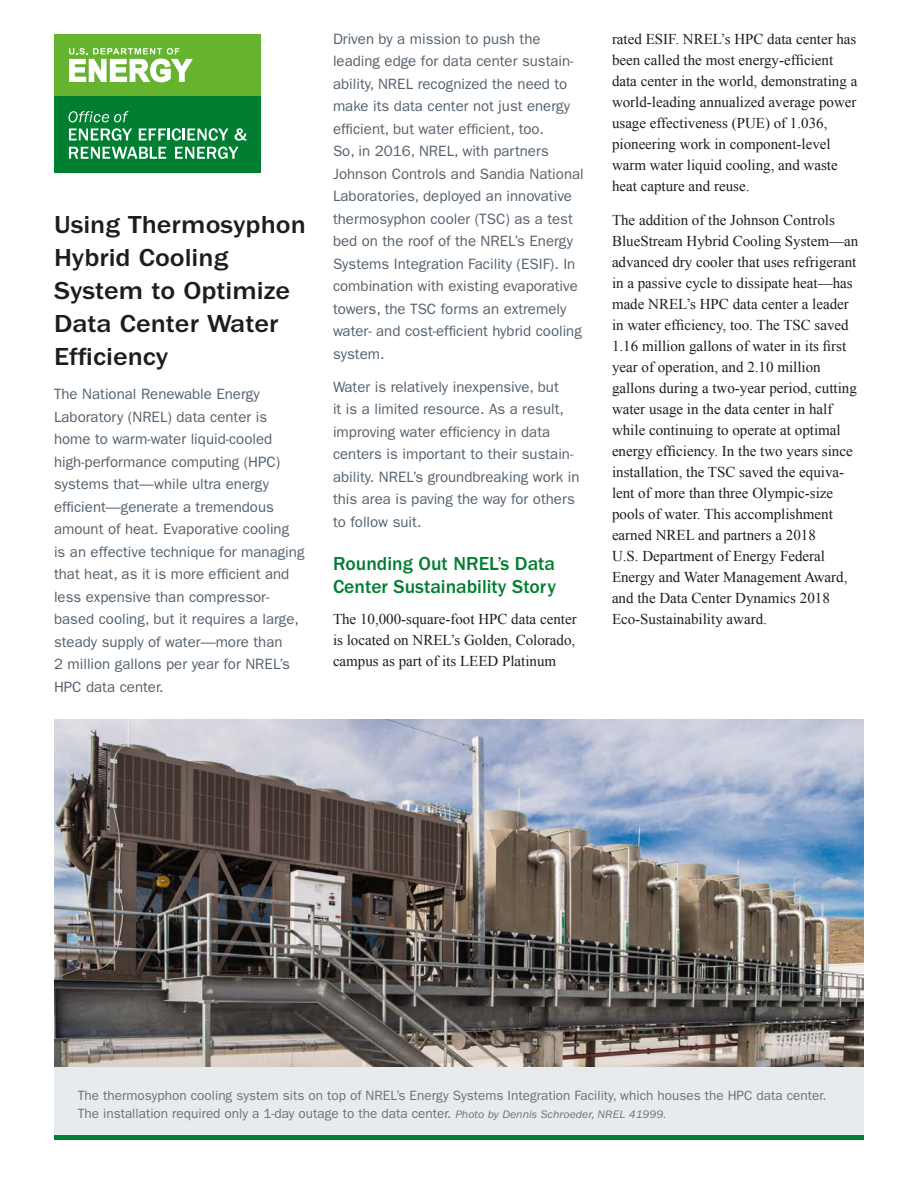
<style>
.page{position:relative;width:918px;height:1188px;background:#fff}
.page>*{position:absolute;margin:0;border:0;box-sizing:border-box;transform-origin:0 0}
.t1{font:500 25.5px/33px "ITC Franklin Gothic Std";color:#1d1d1b;scale:1.1 1}
.t2{font:500 19.5px/23.2px "ITC Franklin Gothic Std";color:#007e31}
.intro_statement{font:15px/22.5px "ITC Franklin Gothic Std";color:#54616c}
.body_text{font:15px/21px "Times New Roman";color:#1d1d1b}
.t3{font:13.5px/18px "ITC Franklin Gothic Std";color:#706f6f}
.s1{font-style:italic;font-size:11.25px}
</style>
<div class="page">
<img style="left:54px;top:719px;width:810px;height:348px">
<div style="left:54px;top:1067px;width:810px;height:72px;background:#e8ebed"></div>
<div style="left:54px;top:34px;width:207px;height:64px;background:#65b32e"></div>
<svg style="left:69px;top:48px;width:124px;height:34px"></svg>
<div style="left:54px;top:97px;width:207px;height:76px;background:#007e31"></div>
<svg style="left:69px;top:111px;width:59px;height:11px"></svg>
<svg style="left:69px;top:128px;width:63px;height:13px"></svg>
<svg style="left:139px;top:128px;width:89px;height:13px"></svg>
<svg style="left:234px;top:128px;width:12px;height:13px"></svg>
<svg style="left:69px;top:147px;width:97px;height:12px"></svg>
<svg style="left:175px;top:147px;width:63px;height:12px"></svg>
<hr style="left:54px;top:1135px;width:810px;height:4px;background:#007e31">
<p class="t1" style="left:54px;top:208px;width:231px">Using Thermosyphon<br>Hybrid Cooling<br>System to Optimize<br>Data Center Water<br>Efficiency</p>
<p class="intro_statement" style="left:54px;top:383px;width:252px">The National Renewable Energy Laboratory (NREL) data center is home to warm-water liquid-cooled high-performance computing (HPC) systems that—while ultra energy efficient—generate a tremendous amount of heat. Evaporative cooling<br>is an effective technique for managing that heat, as it is more efficient and less expensive than compressor&shy;based cooling, but it requires a large, steady supply of water—more than<br>2 million gallons per year for NREL’s HPC data center.</p>
<p class="intro_statement" style="left:333px;top:27px;width:252px">Driven by a mission to push the leading edge for data center sustain&shy;ability, NREL recognized the need to make its data center not just energy efficient, but water efficient, too.<br>So, in 2016, NREL, with partners Johnson Controls and Sandia National Laboratories, deployed an innovative thermosyphon cooler (TSC) as a test bed on the roof of the NREL’s Energy Systems Integration Facility (ESIF). In combination with existing evaporative towers, the TSC forms an extremely water- and cost-efficient hybrid cooling system.</p>
<p class="intro_statement" style="left:333px;top:376px;width:248px">Water is relatively inexpensive, but<br>it is a limited resource. As a result, improving water efficiency in data centers is important to their sustain&shy;ability. NREL’s groundbreaking work in this area is paving the way for others to follow suit.</p>
<h1 class="t2" style="left:333px;top:552px;width:224px">Rounding Out NREL’s Data<br>Center Sustainability Story</h1>
<p class="body_text" style="left:333px;top:608px;width:245px;text-align:justify">The 10,000-square-foot HPC data center is located on NREL’s Golden, Colorado, campus as part of its LEED Platinum</p>
<p class="body_text" style="left:612px;top:28px;width:247px">rated ESIF. NREL’s HPC data center has been called the most energy-efficient data center in the world, demonstrating a world-leading annualized average power usage effectiveness (PUE) of 1.036, pioneering work in component-level warm water liquid cooling, and waste heat capture and reuse.</p>
<p class="body_text" style="left:612px;top:210px;width:248px">The addition of the Johnson Controls BlueStream Hybrid Cooling System—an advanced dry cooler that uses refrigerant in a passive cycle to dissipate heat—has made NREL’s HPC data center a leader in water efficiency, too. The TSC saved 1.16 million gallons of water in its first year of operation, and 2.10 million gallons during a two-year period, cutting water usage in the data center in half while continuing to operate at optimal energy efficiency. In the two years since installation, the TSC saved the equiva&shy;lent of more than three Olympic-size pools of water. This accomplishment earned NREL and partners a 2018<br>U.S. Department of Energy Federal Energy and Water Management Award, and the Data Center Dynamics 2018<br>Eco-Sustainability award.</p>
<p class="t3" style="left:78px;top:1087px;width:750px">The thermosyphon cooling system sits on top of NREL’s Energy Systems Integration Facility, which houses the HPC data center.<br>The installation required only a 1-day outage to the data center. <span class="s1">Photo by Dennis Schroeder, NREL 41999.</span></p>
</div>
